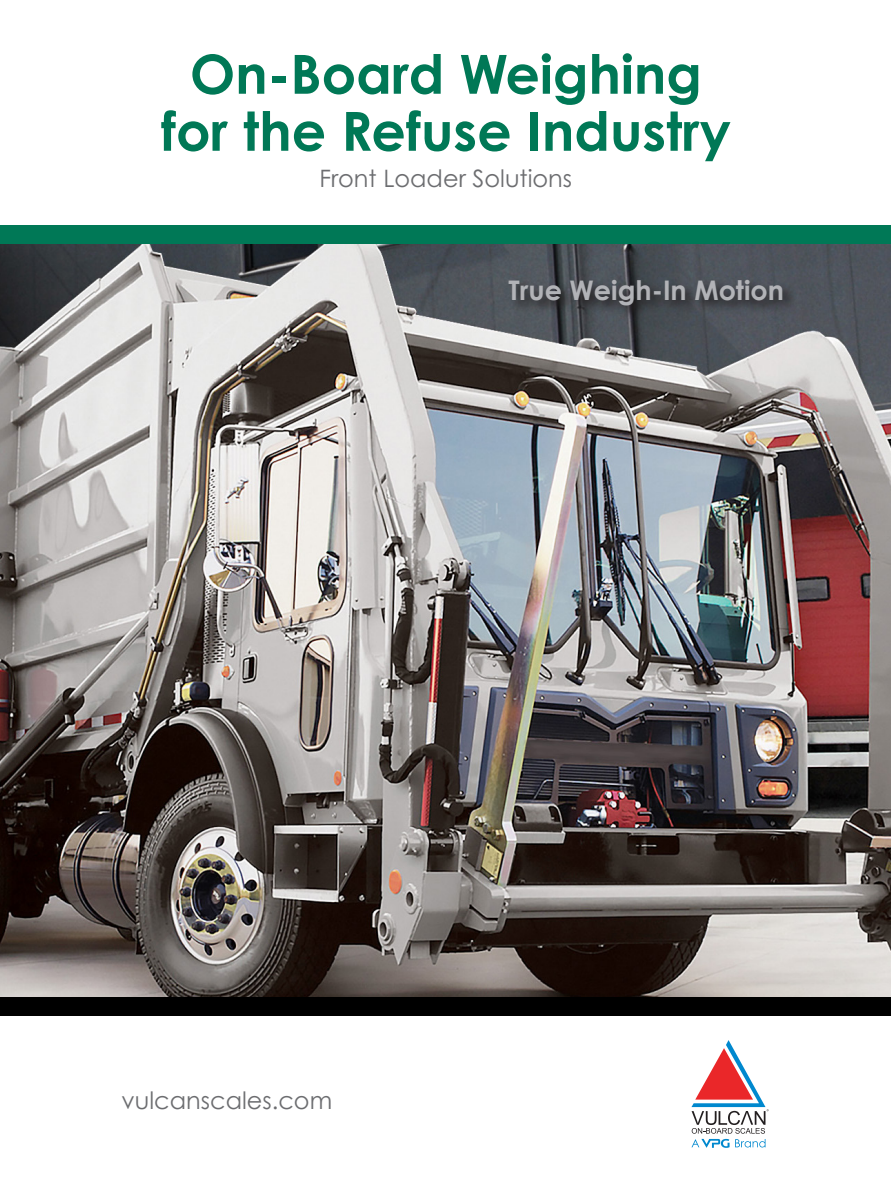
<style>
.page{position:relative;width:891px;height:1188px;background:#fff}
.page>*{position:absolute;margin:0;border:0;box-sizing:border-box;transform-origin:0 0}
.t1{font:700 54px/57px "Century Gothic Pro";color:#007856;text-align:center}
.t2{font:700 27px "Century Gothic";color:#b2b3b7}
.t3{font:24px "Century Gothic Pro";color:#6c6d70}
.t4{font:24px "Century Gothic";color:#6c6d70}
</style>
<div class="page">
<img style="left:0;top:244px;width:891px;height:753px">
<svg style="left:691px;top:1040px;width:78px;height:108px"></svg>
<svg style="left:506px;top:277px;width:290px;height:43px;background:#44474d"></svg>
<div style="left:0;top:997px;width:891px;height:19px;background:#000"></div>
<div style="left:0;top:225px;width:891px;height:19px;background:#007856"></div>
<p class="t1" style="left:161px;top:45px;width:571px">On-Board Weighing for the Refuse Industry</p>
<p class="t3" style="left:320px;top:164px;width:254px">Front Loader Solutions</p>
<p class="t2" style="left:509px;top:270px;width:277px">True Weigh-In Motion</p>
<p class="t4" style="left:122px;top:1084px;width:212px">vulcanscales.com</p>
</div>
